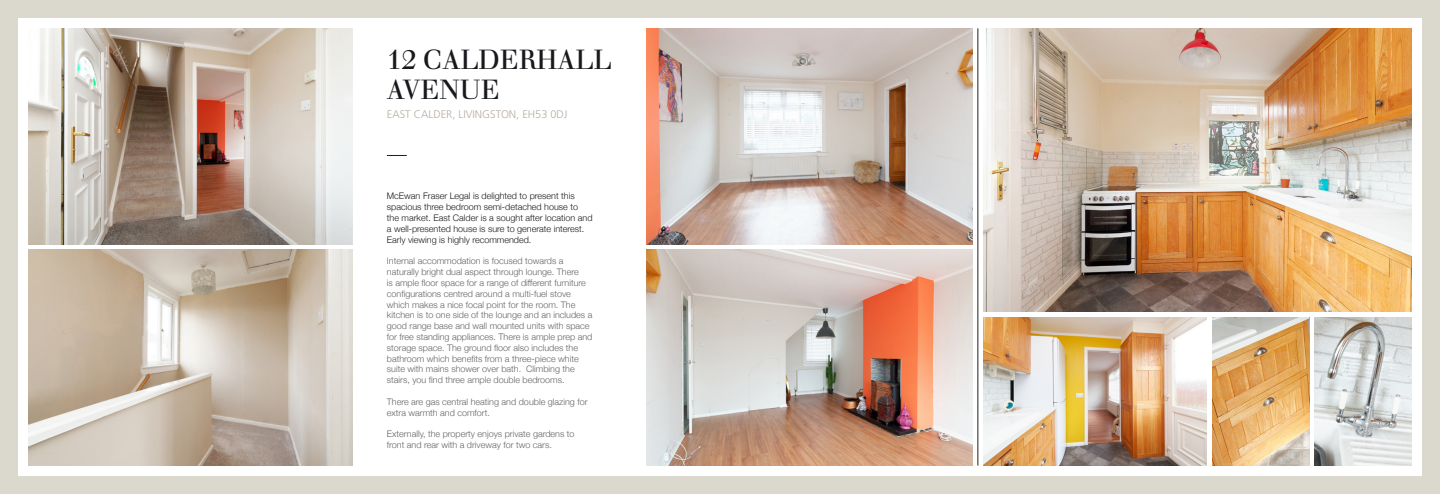
<style>
.page{position:relative;width:1440px;height:494px;background:#fff}
.page>*{position:absolute;margin:0;border:0;box-sizing:border-box;transform-origin:0 0}
.t1{font:27px/30px "Justus";color:#18191d}
.t2{font:300 11px "Frutiger";color:#b6ada2}
.t3{font:300 9px/10.8px "Helvetica Neue";color:#636366}
.t4{font:300 9px/10.8px "Helvetica Neue";color:#18191d}
</style>
<div class="page">
<div style="left:0;top:0;width:1440px;height:17px;background:#dbd8ce"></div>
<div style="left:0;top:476px;width:1440px;height:17px;background:#dbd8ce"></div>
<div style="left:0;top:0;width:17px;height:493px;background:#dbd8ce"></div>
<div style="left:1423px;top:0;width:17px;height:493px;background:#dbd8ce"></div>
<svg style="left:387px;top:155px;width:20px;height:1px"></svg>
<hr style="left:978px;top:28px;width:1px;height:437px;background:#231f20">
<img style="left:646px;top:28px;width:326px;height:216px">
<img style="left:28px;top:28px;width:324px;height:216px">
<img style="left:646px;top:249px;width:326px;height:216px">
<img style="left:28px;top:249px;width:324px;height:216px">
<img style="left:984px;top:28px;width:428px;height:283px">
<img style="left:984px;top:317px;width:223px;height:148px">
<img style="left:1213px;top:317px;width:96px;height:148px">
<img style="left:1315px;top:317px;width:97px;height:148px">
<h1 class="t1" style="left:387px;top:45px;width:226px">12 CALDERHALL<br>AVENUE</h1>
<p class="t2" style="left:387px;top:108px;width:182px">EAST CALDER, LIVINGSTON, EH53 0DJ</p>
<p class="t4" style="left:387px;top:190px;width:207px">McEwan Fraser Legal is delighted to present this spacious three bedroom semi-detached house to<br>the market. East Calder is a sought after location and a well-presented house is sure to generate interest.<br>Early viewing is highly recommended.</p>
<p class="t3" style="left:387px;top:255px;width:207px">Internal accommodation is focused towards a naturally bright dual aspect through lounge. There<br>is ample floor space for a range of different furniture configurations centred around a multi-fuel stove which makes a nice focal point for the room. The kitchen is to one side of the lounge and an includes a good range base and wall mounted units with space for free standing appliances. There is ample prep and storage space. The ground floor also includes the bathroom which benefits from a three-piece white suite with mains shower over bath. Climbing the stairs, you find three ample double bedrooms.</p>
<p class="t3" style="left:387px;top:395px;width:202px">There are gas central heating and double glazing for extra warmth and comfort.</p>
<p class="t3" style="left:387px;top:427px;width:189px">Externally, the property enjoys private gardens to front and rear with a driveway for two cars.</p>
</div>
